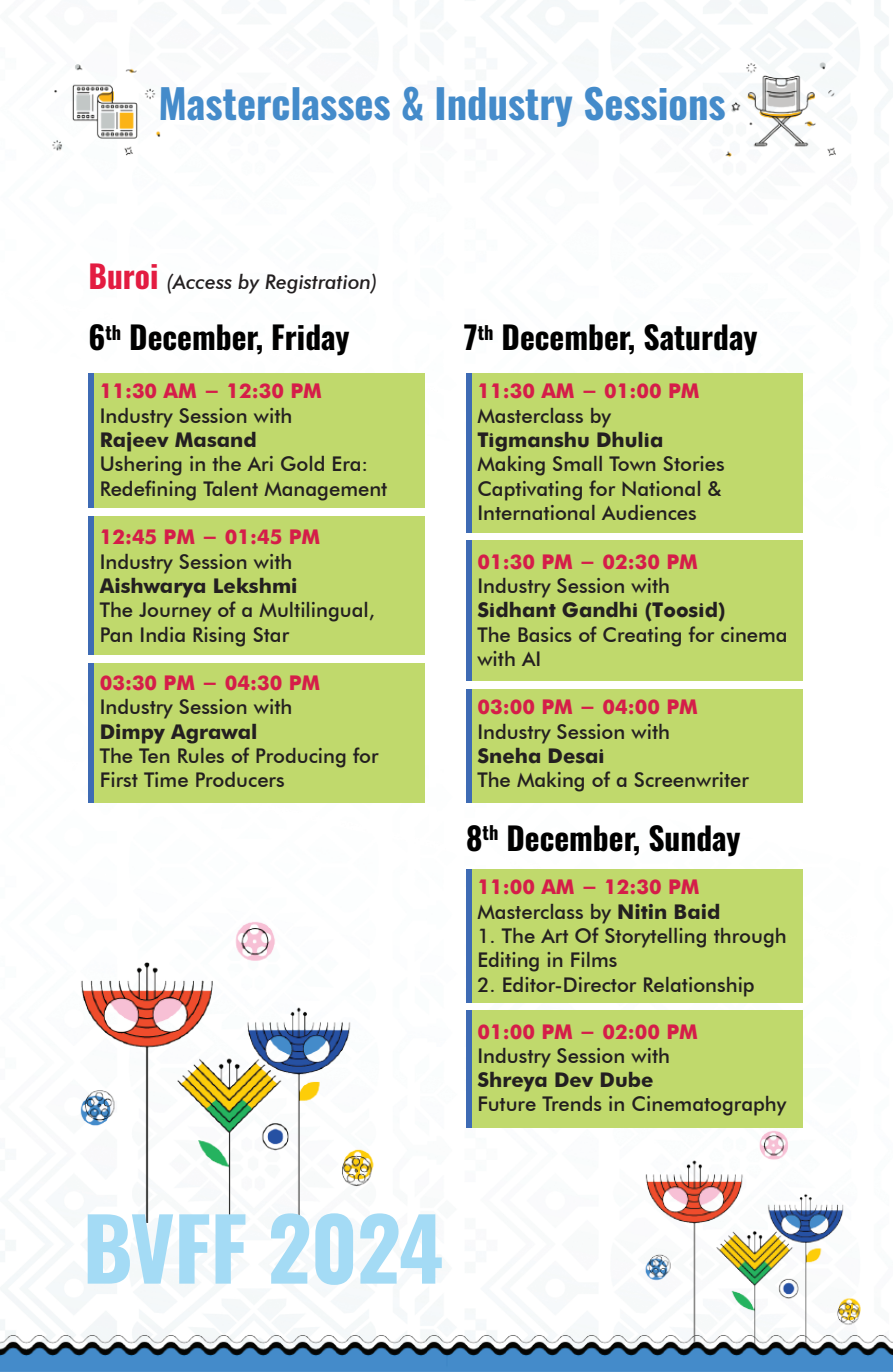
<style>
.page{position:relative;width:893px;height:1372px;background:#fff}
.page>*{position:absolute;margin:0;border:0;box-sizing:border-box;transform-origin:0 0}
.t1{font:85.5px "Oswald";letter-spacing:-.01em;color:#a4dbf5}
.t2{font:40.5px "Oswald";color:#448bca}
.t3{font:31.5px "Oswald";color:#000}
.t4{font:500 20.25px/24.3px "Futura BT";color:#231f20}
.t5{font:700 20.25px "Futura";color:#d51d49}
.t6{font:700 20.25px "Futura BT";color:#231f20}
.t7{font:700 20.25px "Futura";color:#231f20}
.t8{font:italic 500 20.25px "Futura BT";color:#231f20}
.s1{font-family:"Oswald";font-weight:400;font-style:normal;font-size:31.5px;color:#e31c41}
.s2{font-weight:700}
</style>
<div class="page">
<img style="left:0;top:0;width:893px;height:1326px">
<img style="left:638px;top:1123px;width:226px;height:203px">
<div style="left:466px;top:869px;width:337px;height:133px;background:#c0d96c"></div>
<div style="left:466px;top:1010px;width:337px;height:117px;background:#c0d96c"></div>
<div style="left:88px;top:373px;width:337px;height:135px;background:#c0d96c"></div>
<div style="left:466px;top:373px;width:337px;height:159px;background:#c0d96c"></div>
<div style="left:88px;top:516px;width:337px;height:139px;background:#c0d96c"></div>
<div style="left:466px;top:540px;width:337px;height:141px;background:#c0d96c"></div>
<div style="left:88px;top:663px;width:337px;height:139px;background:#c0d96c"></div>
<div style="left:466px;top:689px;width:337px;height:113px;background:#c0d96c"></div>
<div style="left:88px;top:373px;width:6px;height:135px;background:#3e6bb4"></div>
<div style="left:466px;top:373px;width:5px;height:159px;background:#3e6bb4"></div>
<div style="left:88px;top:516px;width:6px;height:139px;background:#3e6bb4"></div>
<div style="left:466px;top:540px;width:5px;height:141px;background:#3e6bb4"></div>
<div style="left:88px;top:663px;width:6px;height:139px;background:#3e6bb4"></div>
<div style="left:466px;top:689px;width:5px;height:113px;background:#3e6bb4"></div>
<div style="left:466px;top:869px;width:5px;height:133px;background:#3e6bb4"></div>
<div style="left:466px;top:1010px;width:5px;height:117px;background:#3e6bb4"></div>
<img style="left:49px;top:52px;width:114px;height:114px">
<img style="left:724px;top:52px;width:113px;height:114px">
<img style="left:69px;top:911px;width:309px;height:311px">
<img style="left:0;top:1326px;width:893px;height:45px">
<h2 class="t2" style="left:158px;top:68px;width:569px">Masterclasses &amp; Industry Sessions</h2>
<p class="t8" style="left:88px;top:270px;width:291px"><span class="s1">Buroi</span> (Access by Registration)</p>
<h3 class="t3" style="left:88px;top:309px;width:263px">6<sup>th</sup> December, Friday</h3>
<p class="t5" style="left:100px;top:376px;width:224px">11:30 AM - 12:30 PM</p>
<p class="t4" style="left:100px;top:403px;width:194px">Industry Session with</p>
<p class="t6" style="left:100px;top:427px;width:159px">Rajeev Masand</p>
<p class="t4" style="left:100px;top:452px;width:289px">Ushering in the Ari Gold Era:<br>Redefining Talent Management</p>
<p class="t5" style="left:100px;top:522px;width:222px">12:45 PM - 01:45 PM</p>
<p class="t4" style="left:100px;top:549px;width:194px">Industry Session with</p>
<p class="t6" style="left:100px;top:573px;width:199px">Aishwarya Lekshmi</p>
<p class="t4" style="left:100px;top:597px;width:277px">The Journey of a Multilingual,<br>Pan India Rising Star</p>
<p class="t5" style="left:100px;top:668px;width:222px">03:30 PM - 04:30 PM</p>
<p class="t4" style="left:100px;top:695px;width:194px">Industry Session with</p>
<p class="t6" style="left:100px;top:719px;width:159px">Dimpy Agrawal</p>
<p class="t4" style="left:100px;top:743px;width:280px">The Ten Rules of Producing for<br>First Time Producers</p>
<h3 class="t3" style="left:464px;top:309px;width:295px">7<sup>th</sup> December, Saturday</h3>
<p class="t5" style="left:477px;top:376px;width:224px">11:30 AM - 01:00 PM</p>
<p class="t4" style="left:477px;top:403px;width:135px">Masterclass by</p>
<p class="t7" style="left:477px;top:425px;width:188px">Tigmanshu Dhulia</p>
<p class="t4" style="left:477px;top:452px;width:249px">Making Small Town Stories<br>Captivating for National &amp;<br>International Audiences</p>
<p class="t5" style="left:477px;top:546px;width:222px">01:30 PM - 02:30 PM</p>
<p class="t4" style="left:477px;top:573px;width:194px">Industry Session with</p>
<p class="t7" style="left:477px;top:595px;width:250px">Sidhant Gandhi (Toosid)</p>
<p class="t4" style="left:477px;top:622px;width:312px">The Basics of Creating for cinema with AI</p>
<p class="t5" style="left:477px;top:692px;width:222px">03:00 PM - 04:00 PM</p>
<p class="t4" style="left:477px;top:719px;width:194px">Industry Session with</p>
<p class="t7" style="left:477px;top:741px;width:129px">Sneha Desai</p>
<p class="t4" style="left:477px;top:767px;width:273px">The Making of a Screenwriter</p>
<h3 class="t3" style="left:466px;top:809px;width:276px">8<sup>th</sup> December, Sunday</h3>
<p class="t5" style="left:477px;top:872px;width:224px">11:00 AM - 12:30 PM</p>
<p class="t4" style="left:477px;top:899px;width:244px">Masterclass by <span class="s2">Nitin Baid</span></p>
<p class="t4" style="left:477px;top:923px;width:311px">1. The Art Of Storytelling through<br>Editing in Films</p>
<p class="t4" style="left:477px;top:972px;width:279px">2. Editor-Director Relationship</p>
<p class="t5" style="left:477px;top:1016px;width:222px">01:00 PM - 02:00 PM</p>
<p class="t4" style="left:477px;top:1043px;width:194px">Industry Session with</p>
<p class="t6" style="left:477px;top:1067px;width:178px">Shreya Dev Dube</p>
<p class="t4" style="left:477px;top:1091px;width:310px">Future Trends in Cinematography</p>
<h1 class="t1" style="left:83px;top:1172px;width:362px">BVFF 2024</h1>
</div>
